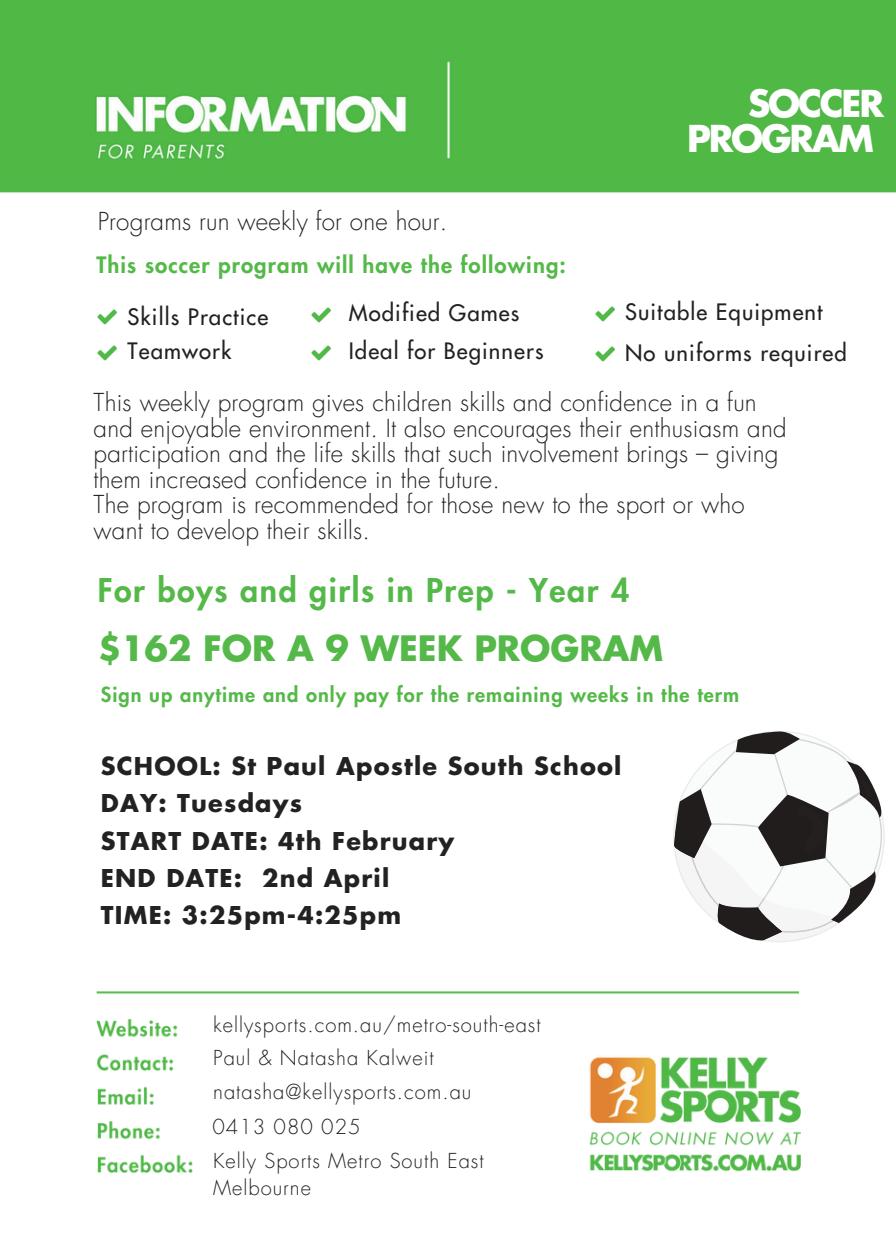
<style>
.page{position:relative;width:896px;height:1247px;background:#fff}
.page>*{position:absolute;margin:0;border:0;box-sizing:border-box;transform-origin:0 0}
.t1{font:700 36.2px/34.4px "Futura Std";letter-spacing:-.06em;color:#fff;text-align:right}
.t2{font:700 34.2px "Futura Std";color:#54b948}
.t3{font:800 32px "Futura Std";letter-spacing:.05em;color:#54b948}
.t4{font:300 24.2px/25.6px "Futura Std";letter-spacing:.01em;color:#222}
.t5{font:700 24px/37.4px "Futura Std";letter-spacing:.05em;color:#222}
.t6{font:500 22.2px "Futura Std";letter-spacing:.05em;color:#222}
.t7{font:800 22.2px "Futura Std";letter-spacing:.05em;color:#54b948}
.t8{font:300 20.2px/27px "Futura Std";letter-spacing:.05em;color:#222}
.t9{font:800 20px "Futura Std";letter-spacing:.05em;color:#54b948}
</style>
<div class="page">
<img style="left:0;top:0;width:896px;height:1173px">
<img style="left:96px;top:304px;width:24px;height:24px">
<img style="left:309px;top:303px;width:24px;height:24px">
<img style="left:593px;top:301px;width:24px;height:24px">
<img style="left:96px;top:340px;width:24px;height:24px">
<img style="left:309px;top:340px;width:24px;height:24px">
<svg style="left:673px;top:731px;width:213px;height:211px"></svg>
<img style="left:593px;top:342px;width:24px;height:24px">
<h1 class="t4" style="left:98px;top:209px;width:351px">Programs run weekly for one hour.</h1>
<h3 class="t7" style="left:96px;top:254px;width:471px">This soccer program will have the following:</h3>
<h4 class="t6" style="left:128px;top:307px;width:142px">Skills Practice</h4>
<p class="t6" style="left:349px;top:303px;width:172px">Modified Games</p>
<h4 class="t6" style="left:128px;top:341px;width:105px">Teamwork</h4>
<p class="t6" style="left:349px;top:341px;width:196px">Ideal for Beginners</p>
<h5 class="t1" style="left:687px;top:88px;width:198px">SOCCER<br>PROGRAM</h5>
<p class="t6" style="left:625px;top:302px;width:199px">Suitable Equipment</p>
<p class="t6" style="left:625px;top:342px;width:223px">No uniforms required</p>
<h2 class="t4" style="left:94px;top:390px;width:694px">This weekly program gives children skills and confidence in a fun and enjoyable environment. It also encourages their enthusiasm and participation and the life skills that such involvement brings – giving them increased confidence in the future.<br>The program is recommended for those new to the sport or who want to develop their skills.</h2>
<p class="t3" style="left:98px;top:575px;width:533px">For boys and girls in Prep - Year 4</p>
<h3 class="t2" style="left:98px;top:632px;width:567px">$162 FOR A 9 WEEK PROGRAM</h3>
<h3 class="t9" style="left:101px;top:685px;width:639px">Sign up anytime and only pay for the remaining weeks in the term</h3>
<p class="t5" style="left:101px;top:748px;width:522px">SCHOOL: St Paul Apostle South School<br>DAY: Tuesdays<br>START DATE: 4th February<br>END DATE: 2nd April<br>TIME: 3:25pm-4:25pm</p>
<p class="t8" style="left:213px;top:1011px;width:329px">kellysports.com.au/metro-south-east</p>
<h3 class="t8" style="left:213px;top:1045px;width:222px">Paul &amp; Natasha Kalweit</h3>
<h3 class="t8" style="left:213px;top:1079px;width:260px">natasha@kellysports.com.au</h3>
<h3 class="t8" style="left:212px;top:1113px;width:150px">0413 080 025</h3>
<p class="t8" style="left:213px;top:1147px;width:272px">Kelly Sports Metro South East<br>Melbourne</p>
</div>
